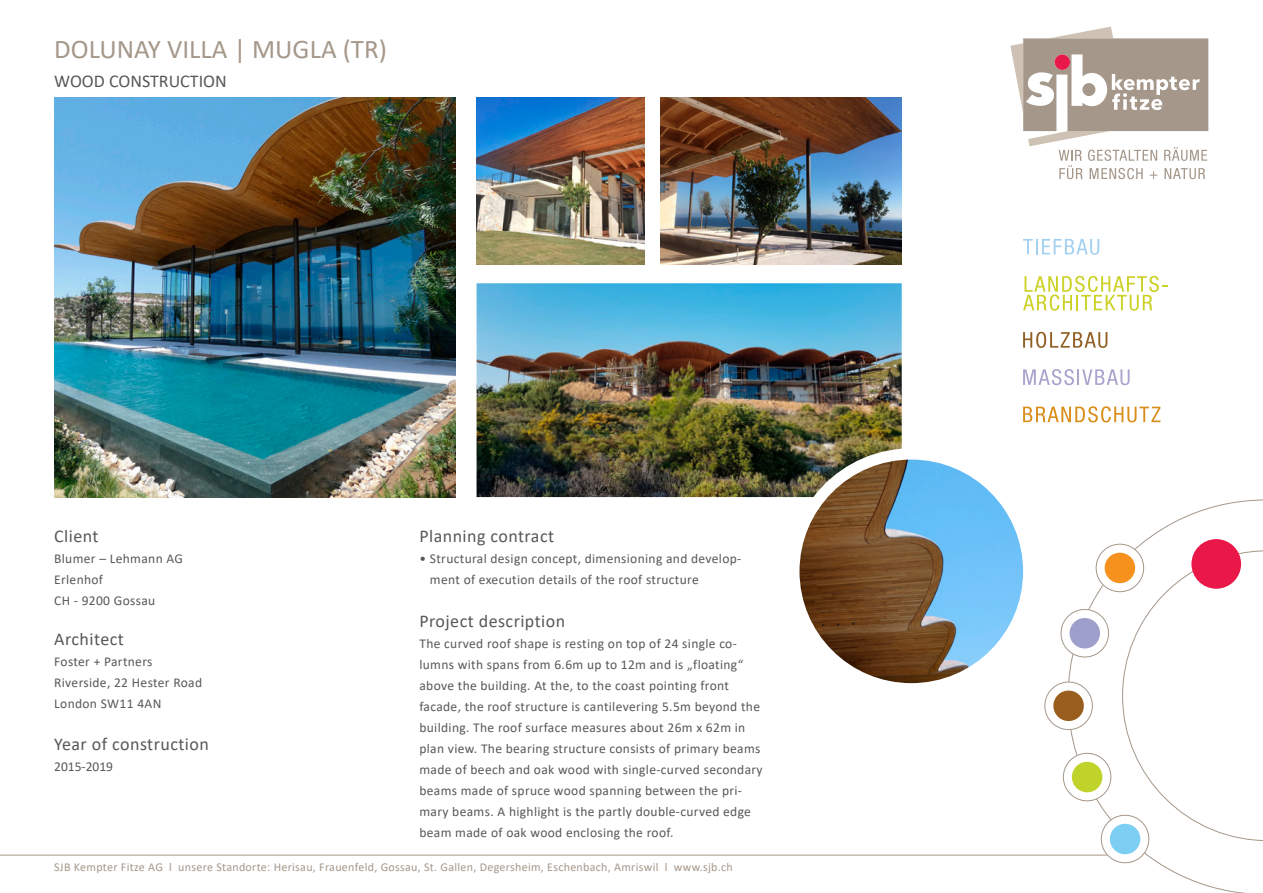
<style>
.page{position:relative;width:1263px;height:893px;background:#fff}
.page>*{position:absolute;margin:0;border:0;box-sizing:border-box;transform-origin:0 0}
.t1{font:27px "Calibri";color:#a5978a}
.t2{font:18px "Calibri";letter-spacing:.025em;color:#57585a}
.t3{font:18px "Calibri";color:#57585a}
.t4{font:13.5px/21px "Calibri";letter-spacing:.025em;color:#57585a}
.t5{font:13.5px "Calibri";color:#57585a}
.t6{font:12px "Calibri";letter-spacing:.025em;color:#a5978a}
</style>
<div class="page">
<svg style="left:1010px;top:27px;width:198px;height:152px"></svg>
<div style="left:1054px;top:54px;width:16px;height:16px;background:#e9184b;border-radius:50%"></div>
<svg style="left:1147px;top:499px;width:116px;height:394px"></svg>
<svg style="left:1041px;top:539px;width:222px;height:328px"></svg>
<svg style="left:1023px;top:239px;width:76px;height:16px"></svg>
<svg style="left:1023px;top:276px;width:145px;height:35px"></svg>
<svg style="left:1023px;top:332px;width:84px;height:16px"></svg>
<svg style="left:1023px;top:369px;width:106px;height:16px"></svg>
<svg style="left:1023px;top:406px;width:137px;height:16px"></svg>
<hr style="left:0;top:855px;width:1107px;height:1px;background:#a5978a">
<img style="left:477px;top:98px;width:167px;height:167px">
<img style="left:660px;top:98px;width:242px;height:167px">
<img style="left:799px;top:460px;width:224px;height:223px;border-radius:112px">
<img style="left:54px;top:98px;width:401px;height:399px">
<img style="left:477px;top:283px;width:425px;height:214px">
<h1 class="t1" style="left:54px;top:31px;width:334px">DOLUNAY VILLA | MUGLA (TR)</h1>
<h2 class="t3" style="left:54px;top:68px;width:174px">WOOD CONSTRUCTION</h2>
<h2 class="t2" style="left:54px;top:524px;width:46px">Client</h2>
<p class="t4" style="left:54px;top:548px;width:130px">Blumer – Lehmann AG<br>Erlenhof<br>CH - 9200 Gossau</p>
<h2 class="t2" style="left:54px;top:626px;width:71px">Architect</h2>
<p class="t4" style="left:54px;top:650px;width:149px">Foster + Partners<br>Riverside, 22 Hester Road<br>London SW11 4AN</p>
<h2 class="t2" style="left:54px;top:732px;width:156px">Year of construction</h2>
<p class="t5" style="left:54px;top:757px;width:60px">2015-2019</p>
<h2 class="t2" style="left:419px;top:524px;width:136px">Planning contract</h2>
<p class="t4" style="left:430px;top:548px;width:313px;text-indent:-11px">• Structural design concept, dimensioning and develop&shy;ment of execution details of the roof structure</p>
<h2 class="t2" style="left:419px;top:609px;width:147px">Project description</h2>
<p class="t4" style="left:419px;top:633px;width:345px">The curved roof shape is resting on top of 24 single co&shy;lumns with spans from 6.6m up to 12m and is „floating“ above the building. At the, to the coast pointing front facade, the roof structure is cantilevering 5.5m beyond the building. The roof surface measures about 26m x 62m in plan view. The bearing structure consists of primary beams made of beech and oak wood with single-curved secondary beams made of spruce wood spanning between the pri&shy;mary beams. A highlight is the partly double-curved edge beam made of oak wood enclosing the roof.</p>
<p class="t6" style="left:54px;top:858px;width:680px">SJB Kempter Fitze AG l unsere Standorte: Herisau, Frauenfeld, Gossau, St. Gallen, Degersheim, Eschenbach, Amriswil l www.sjb.ch</p>
</div>
